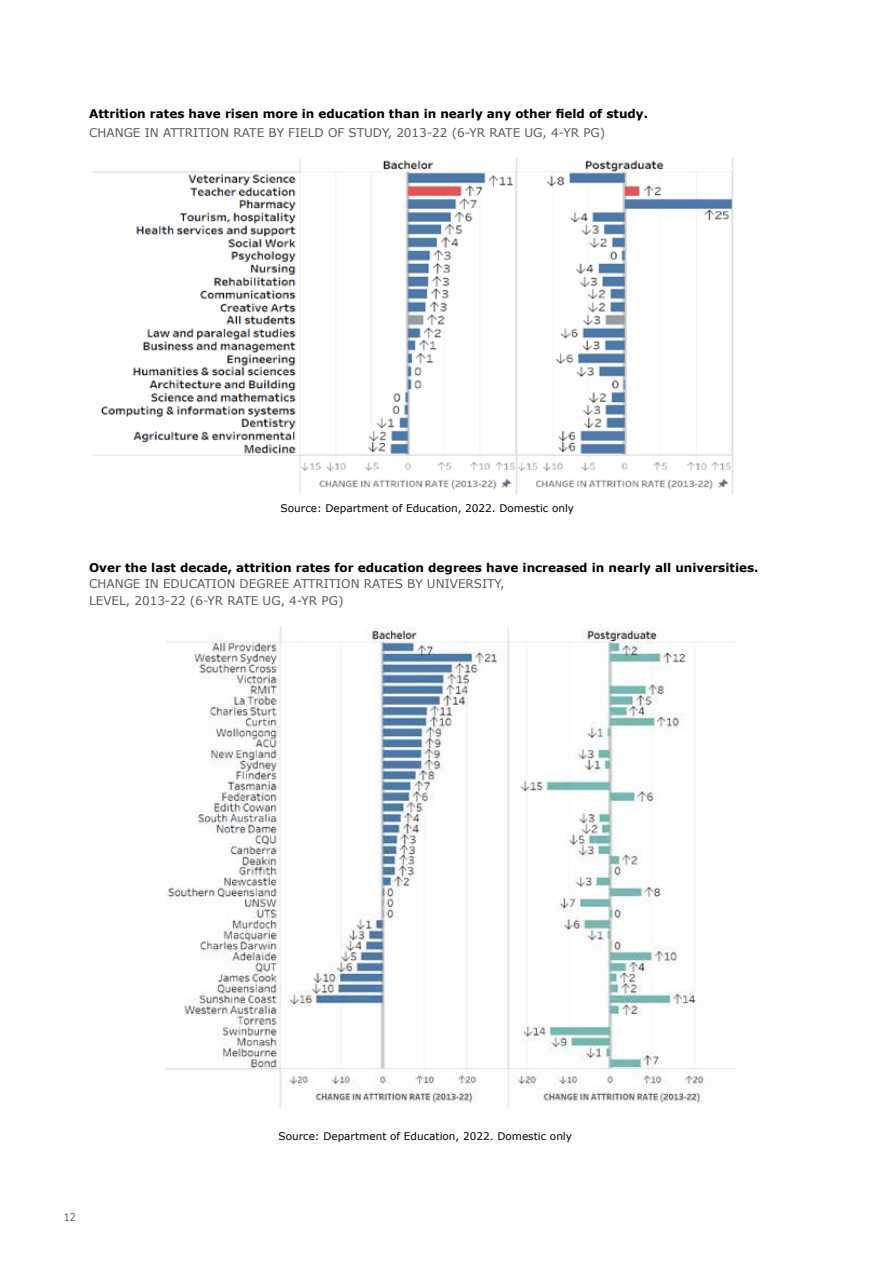
<style>
.page{position:relative;width:893px;height:1263px;background:#fff}
.page>*{position:absolute;margin:0;border:0;box-sizing:border-box;transform-origin:0 0}
.t1{font:700 12px "Verdana";color:#000}
.t2{font:12px/16.5px "Verdana";color:#595959}
.t3{font:10.5px "Verdana";color:#000}
.t4{font:10.5px "Verdana";color:#58595b;scale:.9 1}
</style>
<div class="page">
<img style="left:166px;top:627px;width:569px;height:480px">
<img style="left:92px;top:157px;width:642px;height:338px">
<p class="t1" style="left:89px;top:105px;width:560px">Attrition rates have risen more in education than in nearly any other field of study.</p>
<p class="t2" style="left:89px;top:125px;width:518px">CHANGE IN ATTRITION RATE BY FIELD OF STUDY, 2013-22 (6-YR RATE UG, 4-YR PG)</p>
<p class="t3" style="left:281px;top:501px;width:295px">Source: Department of Education, 2022. Domestic only</p>
<p class="t1" style="left:89px;top:559px;width:671px">Over the last decade, attrition rates for education degrees have increased in nearly all universities.</p>
<p class="t2" style="left:89px;top:576px;width:417px">CHANGE IN EDUCATION DEGREE ATTRITION RATES BY UNIVERSITY,<br>LEVEL, 2013-22 (6-YR RATE UG, 4-YR PG)</p>
<p class="t4" style="left:64px;top:1210px;width:15px">12</p>
<p class="t3" style="left:279px;top:1130px;width:295px">Source: Department of Education, 2022. Domestic only</p>
</div>
